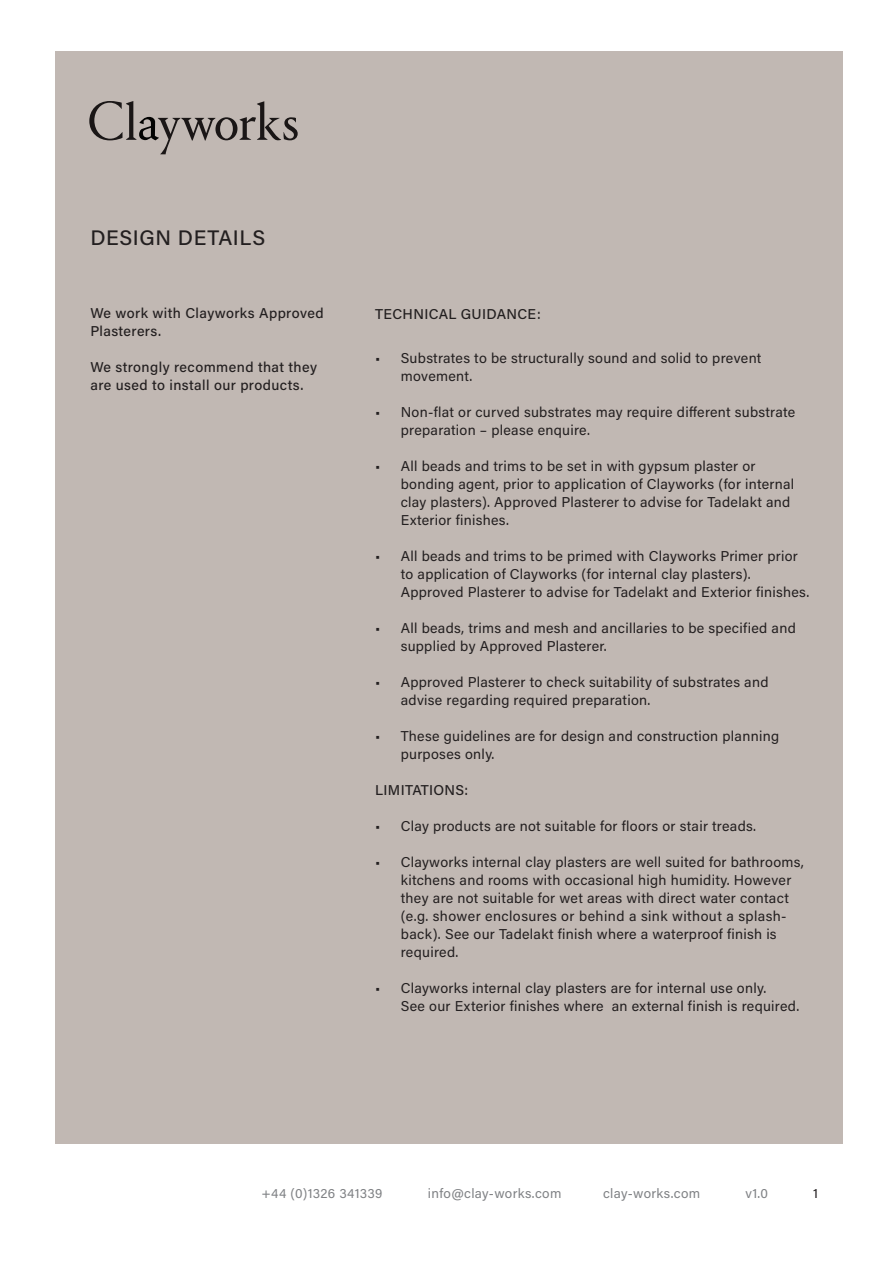
<style>
.page{position:relative;width:893px;height:1263px;background:#fff}
.page>*{position:absolute;margin:0;border:0;box-sizing:border-box;transform-origin:0 0}
.t1{font:500 21px "Acumin Pro";letter-spacing:.03em;color:#231f20}
.t2{font:14.25px/18px "Acumin Pro";letter-spacing:.02em;color:#231f20}
.t3{font:500 14.25px/18px "Acumin Pro";letter-spacing:.025em;color:#231f20}
.t4{font:13.5px "Acumin Pro";letter-spacing:.02em;color:#808285}
.t5{font:13.5px "Acumin Pro";color:#231f20}
</style>
<div class="page">
<div style="left:55px;top:51px;width:788px;height:1093px;background:#c1b8b3"></div>
<svg style="left:89px;top:101px;width:209px;height:53px"></svg>
<p class="t1" style="left:90px;top:223px;width:176px">DESIGN DETAILS</p>
<p class="t3" style="left:90px;top:304px;width:235px">We work with Clayworks Approved</p>
<p class="t3" style="left:90px;top:322px;width:72px">Plasterers.</p>
<p class="t3" style="left:90px;top:358px;width:228px">We strongly recommend that they are used to install our products.</p>
<p class="t3" style="left:375px;top:305px;width:167px">TECHNICAL GUIDANCE:</p>
<p class="t2" style="left:401px;top:348px;width:362px;text-indent:-25px">• Substrates to be structurally sound and solid to prevent movement.</p>
<p class="t2" style="left:401px;top:402px;width:396px;text-indent:-25px">• Non-flat or curved substrates may require different substrate preparation – please enquire.</p>
<p class="t2" style="left:401px;top:456px;width:395px;text-indent:-25px">• All beads and trims to be set in with gypsum plaster or bonding agent, prior to application of Clayworks (for internal</p>
<p class="t2" style="left:401px;top:492px;width:391px">clay plasters). Approved Plasterer to advise for Tadelakt and<br>Exterior finishes.</p>
<p class="t2" style="left:401px;top:546px;width:410px;text-indent:-25px">• All beads and trims to be primed with Clayworks Primer prior to application of Clayworks (for internal clay plasters).<br>Approved Plasterer to advise for Tadelakt and Exterior finishes.</p>
<p class="t2" style="left:401px;top:618px;width:397px;text-indent:-25px">• All beads, trims and mesh and ancillaries to be specified and supplied by Approved Plasterer.</p>
<p class="t2" style="left:401px;top:672px;width:369px;text-indent:-25px">• Approved Plasterer to check suitability of substrates and advise regarding required preparation.</p>
<p class="t2" style="left:401px;top:726px;width:380px;text-indent:-25px">• These guidelines are for design and construction planning purposes only.</p>
<p class="t3" style="left:375px;top:780px;width:94px">LIMITATIONS:</p>
<p class="t2" style="left:375px;top:816px;width:382px">• Clay products are not suitable for floors or stair treads.</p>
<p class="t2" style="left:401px;top:852px;width:405px;text-indent:-25px">• Clayworks internal clay plasters are well suited for bathrooms, kitchens and rooms with occasional high humidity. However they are not suitable for wet areas with direct water contact (e.g. shower enclosures or behind a sink without a splash&shy;back). See our Tadelakt finish where a waterproof finish is required.</p>
<p class="t2" style="left:375px;top:978px;width:393px">• Clayworks internal clay plasters are for internal use only.</p>
<p class="t2" style="left:401px;top:996px;width:400px">See our Exterior finishes where an external finish is required.</p>
<p class="t4" style="left:261px;top:1184px;width:123px">+44 (0)1326 341339</p>
<p class="t4" style="left:428px;top:1184px;width:135px">info@clay-works.com</p>
<p class="t4" style="left:603px;top:1184px;width:99px">clay-works.com</p>
<p class="t4" style="left:746px;top:1184px;width:24px">v1.0</p>
<p class="t5" style="left:813px;top:1184px;width:6px">1</p>
</div>
